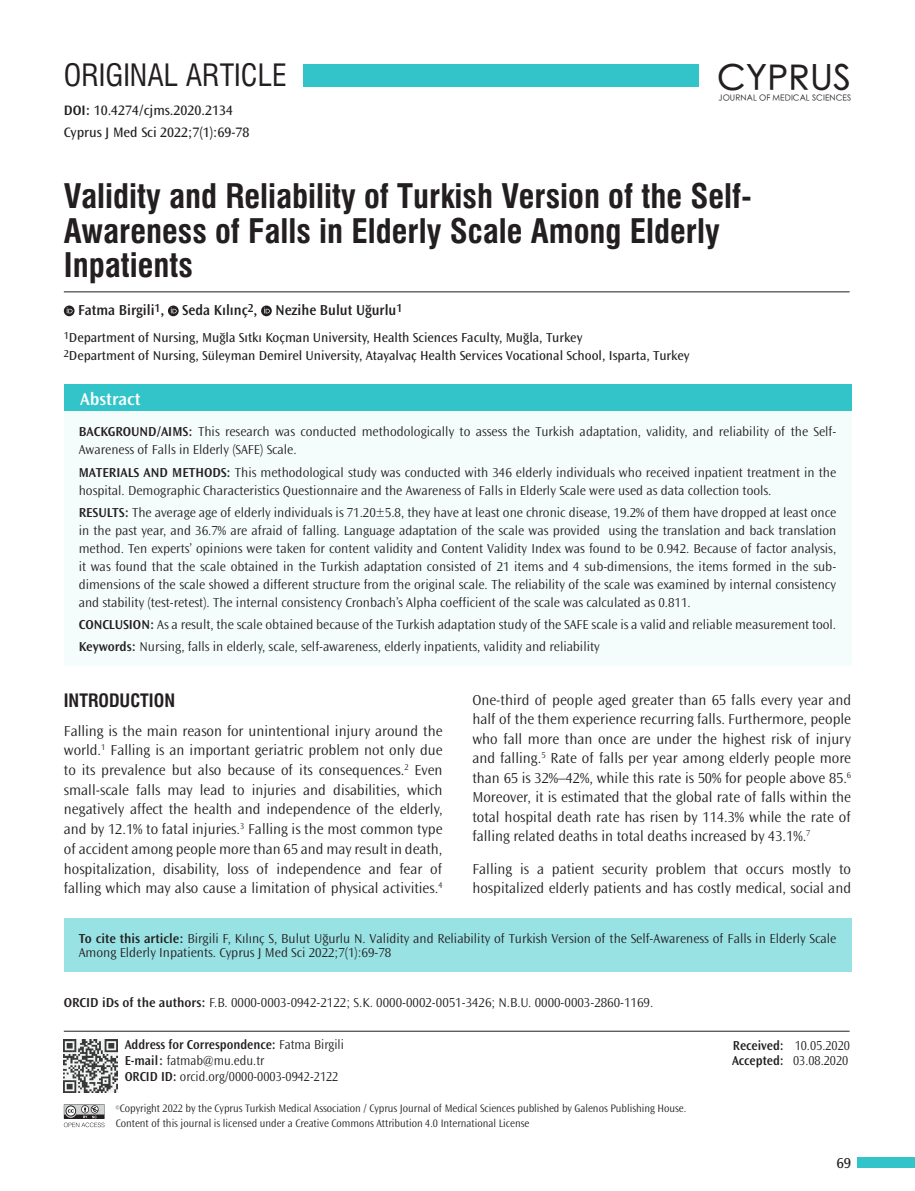
<style>
.page{position:relative;width:915px;height:1191px;background:#fff}
.page>*{position:absolute;margin:0;border:0;box-sizing:border-box;transform-origin:0 0}
.t1{font:500 35.1px "ST Heiti SC";letter-spacing:.01em;color:#231f20}
.BASLIK{font:33px/34.5px "Swiss Condensed Bold Tr";color:#231f20}
.t2{font:30px "Swiss Condensed Tr";color:#231f20}
.ARA_BASLIK{font:18px "Swiss Condensed Bold Tr";color:#231f20}
.t3{font:600 18px "Ocean Sans Std";color:#fff}
.YAZI{font:300 15px/19.6px "Ocean Sans Std";color:#231f20;text-align:justify}
.YAZARLAR{font:600 15px "Ocean Sans Std";color:#231f20;scale:.96 1}
.t4{font:15px "Ocean Sans Std";color:#231f20}
.KISA_AD{font:14.25px "Ocean Sans Std";color:#231f20}
.DOI{font:14.25px "Ocean Sans Std";color:#231f20}
.OZET{font:300 13.5px/18px "Ocean Sans Std";color:#231f20}
.KURUM{font:13.5px "Ocean Sans Std";color:#231f20}
.CİTE_AS{font:300 13.5px/13.5px "Ocean Sans Std";color:#231f20}
.OZET-2{font:300 13.5px/15.8px "Ocean Sans Std";color:#231f20;scale:.95 1}
.ORCID{font:300 13.5px "Ocean Sans Std";color:#231f20}
.t5{font:600 13.5px "Ocean Sans Std";color:#231f20;scale:.95 1}
.t6{font:300 11.25px/15px "Ocean Sans Std";color:#231f20;scale:.95 1}
.t7{font:300 8.25px "ST Heiti SC";letter-spacing:.01em;color:#231f20}
.t8{font:300 4.8px "Ocean Sans Std";color:#231f20;scale:.95 1}
.s1{font-weight:600}
.s2{font-weight:300}
</style>
<div class="page">
<svg style="left:64px;top:1104px;width:40px;height:23px"></svg>
<div style="left:857px;top:1157px;width:57px;height:11px;background:#33c4c9"></div>
<div style="left:303px;top:64px;width:396px;height:22px;background:#33c4c9"></div>
<img style="left:64px;top:1039px;width:53px;height:53px">
<svg style="left:64px;top:305px;width:10px;height:11px"></svg>
<svg style="left:67px;top:307px;width:5px;height:6px"></svg>
<svg style="left:168px;top:305px;width:11px;height:11px"></svg>
<svg style="left:171px;top:307px;width:5px;height:6px"></svg>
<svg style="left:261px;top:305px;width:11px;height:11px"></svg>
<svg style="left:264px;top:307px;width:6px;height:6px"></svg>
<hr style="left:64px;top:291px;width:785px;height:1px;background:#231f20">
<div style="left:64px;top:384px;width:786px;height:27px;background:#33c4c9"></div>
<hr style="left:64px;top:1030px;width:785px;height:1px;background:#231f20">
<div style="left:64px;top:411px;width:786px;height:255px;background:#f5fcfc"></div>
<div style="left:64px;top:918px;width:786px;height:53px;background:#99e2e4"></div>
<h3 class="t2" style="left:64px;top:57px;width:224px">ORIGINAL ARTICLE</h3>
<p class="KISA_AD" style="left:64px;top:124px;width:187px">Cyprus J Med Sci 2022;7(1):69-78</p>
<p class="DOI" style="left:64px;top:102px;width:171px"><span class="s1">DOI:</span> 10.4274/cjms.2020.2134</p>
<h1 class="t1" style="left:717px;top:60px;width:135px">CYPRUS</h1>
<p class="t7" style="left:718px;top:91px;width:134px">JOURNAL OF MEDICAL SCIENCES</p>
<p class="BASLIK" style="left:64px;top:179px;width:689px">Validity and Reliability of Turkish Version of the Self-<br>Awareness of Falls in Elderly Scale Among Elderly<br>Inpatients</p>
<p class="YAZARLAR" style="left:78px;top:302px;width:339px">Fatma Birgili<sup>1</sup>, Seda Kılınç<sup>2</sup>, Nezihe Bulut Uğurlu<sup>1</sup></p>
<p class="KURUM" style="left:64px;top:330px;width:520px"><sup>1</sup>Department of Nursing, Muğla Sıtkı Koçman University, Health Sciences Faculty, Muğla, Turkey</p>
<p class="KURUM" style="left:64px;top:348px;width:627px"><sup>2</sup>Department of Nursing, Süleyman Demirel University, Atayalvaç Health Services Vocational School, Isparta, Turkey</p>
<p class="t3" style="left:80px;top:388px;width:62px">Abstract</p>
<p class="OZET" style="left:79px;top:423px;width:758px"><span class="s1">BACKGROUND/AIMS:</span> This research was conducted methodologically to assess the Turkish adaptation, validity, and reliability of the Self-<br>Awareness of Falls in Elderly (SAFE) Scale.</p>
<p class="OZET" style="left:79px;top:463px;width:758px"><span class="s1">MATERIALS AND METHODS:</span> This methodological study was conducted with 346 elderly individuals who received inpatient treatment in the hospital. Demographic Characteristics Questionnaire and the Awareness of Falls in Elderly Scale were used as data collection tools.</p>
<p class="OZET" style="left:79px;top:503px;width:758px;text-align:justify"><span class="s1">RESULTS:</span> The average age of elderly individuals is 71.20±5.8, they have at least one chronic disease, 19.2% of them have dropped at least once in the past year, and 36.7% are afraid of falling. Language adaptation of the scale was provided using the translation and back translation method. Ten experts’ opinions were taken for content validity and Content Validity Index was found to be 0.942. Because of factor analysis, it was found that the scale obtained in the Turkish adaptation consisted of 21 items and 4 sub-dimensions, the items formed in the sub&shy;dimensions of the scale showed a different structure from the original scale. The reliability of the scale was examined by internal consistency and stability (test-retest). The internal consistency Cronbach’s Alpha coefficient of the scale was calculated as 0.811.</p>
<p class="OZET" style="left:79px;top:616px;width:758px"><span class="s1">CONCLUSION:</span> As a result, the scale obtained because of the Turkish adaptation study of the SAFE scale is a valid and reliable measurement tool.</p>
<p class="OZET" style="left:79px;top:638px;width:522px"><span class="s1">Keywords:</span> Nursing, falls in elderly, scale, self-awareness, elderly inpatients, validity and reliability</p>
<p class="ARA_BASLIK" style="left:64px;top:690px;width:113px">INTRODUCTION</p>
<p class="YAZI" style="left:64px;top:721px;width:380px">Falling is the main reason for unintentional injury around the world.<sup>1</sup> Falling is an important geriatric problem not only due to its prevalence but also because of its consequences.<sup>2</sup> Even small-scale falls may lead to injuries and disabilities, which negatively affect the health and independence of the elderly, and by 12.1% to fatal injuries.<sup>3</sup> Falling is the most common type of accident among people more than 65 and may result in death, hospitalization, disability, loss of independence and fear of falling which may also cause a limitation of physical activities.<sup>4</sup></p>
<p class="YAZI" style="left:472px;top:690px;width:380px">One-third of people aged greater than 65 falls every year and half of the them experience recurring falls. Furthermore, people who fall more than once are under the highest risk of injury and falling.<sup>5</sup> Rate of falls per year among elderly people more than 65 is 32%–42%, while this rate is 50% for people above 85.<sup>6<br></sup>Moreover, it is estimated that the global rate of falls within the total hospital death rate has risen by 114.3% while the rate of falling related deaths in total deaths increased by 43.1%.<sup>7</sup></p>
<p class="YAZI" style="left:472px;top:859px;width:380px">Falling is a patient security problem that occurs mostly to hospitalized elderly patients and has costly medical, social and</p>
<p class="CİTE_AS" style="left:79px;top:932px;width:758px"><span class="s1">To cite this article:</span> Birgili F, Kılınç S, Bulut Uğurlu N. Validity and Reliability of Turkish Version of the Self-Awareness of Falls in Elderly Scale<br>Among Elderly Inpatients. Cyprus J Med Sci 2022;7(1):69-78</p>
<p class="ORCID" style="left:64px;top:995px;width:590px"><span class="s1">ORCID iDs of the authors:</span> F.B. 0000-0003-0942-2122; S.K. 0000-0002-0051-3426; N.B.U. 0000-0003-2860-1169.</p>
<p class="t5" style="left:125px;top:1037px;width:232px">Address for Correspondence: <span class="s2">Fatma Birgili</span></p>
<p class="OZET-2" style="left:125px;top:1053px;width:148px"><span class="s1">E-mail:</span> fatmab@mu.edu.tr</p>
<p class="OZET-2" style="left:125px;top:1068px;width:226px"><span class="s1">ORCID ID:</span> orcid.org/0000-0003-0942-2122</p>
<p class="t6" style="left:116px;top:1101px;width:602px;text-indent:4px">Copyright 2022 by the Cyprus Turkish Medical Association / Cyprus Journal of Medical Sciences published by Galenos Publishing House.<br>Content of this journal is licensed under a Creative Commons Attribution 4.0 International License</p>
<p class="t8" style="left:116px;top:1105px;width:6px">©</p>
<p class="OZET-2" style="left:731px;top:1037px;width:126px"><span class="s1">Received:</span> 10.05.2020<br><span class="s1">Accepted:</span> 03.08.2020</p>
<p class="t4" style="left:836px;top:1154px;width:16px">69</p>
</div>
